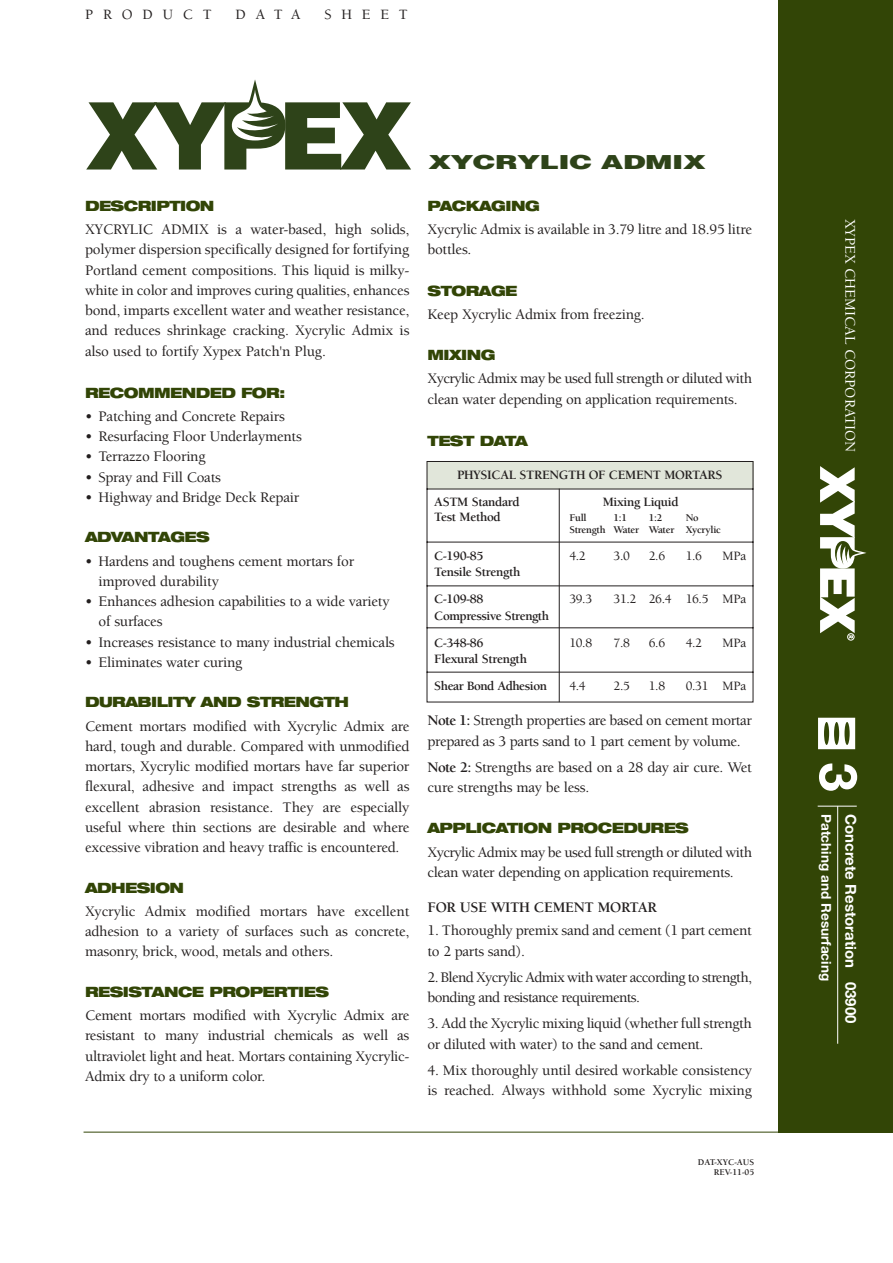
<style>
.page{position:relative;width:893px;height:1263px;background:#fff}
.page>*{position:absolute;margin:0;border:0;box-sizing:border-box;transform-origin:0 0}
.t1{font:700 52.5px "Helvetica Neue";color:#fff}
.t2{font:900 19.35px "Helvetica";letter-spacing:-.015em;color:#2e4319;scale:1.5 1}
.t3{font:500 15px/20.2px "Berkeley";letter-spacing:-.015em;color:#231f1f}
.t4{font:500 15px/20.2px "Berkeley";letter-spacing:-.035em;color:#231f1f}
.t5{font:500 15px/20.2px "Berkeley";letter-spacing:-.04em;color:#231f1f}
.t6{font:500 15px "Berkeley";color:#fff}
.t7{font:700 15px "Helvetica Neue";color:#fff}
.t8{font:700 15px "Berkeley";letter-spacing:-.02em;color:#231f1f}
.t9{font:500 14.7px "Berkeley";letter-spacing:.675em;color:#231f1f}
.t10{font:900 expanded 14.25px "Helvetica Neue";letter-spacing:-.04em;color:#324506}
.t11{font:700 13.5px "Helvetica Neue";color:#fff}
.t12{font:700 13.2px/27px "Berkeley";letter-spacing:-.025em;color:#231f1f}
.t13{font:500 13.2px "Berkeley";letter-spacing:-.025em;color:#231f1f}
.t14{font:700 10.5px/12px "Berkeley";letter-spacing:-.025em;color:#231f1f}
.t15{font:700 9px/10.8px "Berkeley";color:#231f1f;text-align:right}
.s1{font-weight:700}
</style>
<div class="page">
<svg style="left:86px;top:79px;width:325px;height:91px"></svg>
<hr style="left:83px;top:1132px;width:809px;height:1px;background:#324506">
<div style="left:778px;top:0;width:114px;height:1132px;background:#324506"></div>
<div style="left:847px;top:633px;width:7px;height:8px;border:1px solid #fff;border-radius:50%"></div>
<svg style="left:820px;top:466px;width:46px;height:173px"></svg>
<hr style="left:817px;top:806px;width:39px;height:1px;background:#fff">
<hr style="left:837px;top:806px;width:1px;height:238px;background:#fff">
<svg style="left:818px;top:718px;width:37px;height:31px"></svg>
<svg style="left:426px;top:461px;width:328px;height:242px"></svg>
<hr style="left:559px;top:489px;width:1px;height:213px;background:#231f1f">
<p class="t9" style="left:85px;top:8px;width:128px">PRODUCT</p>
<p class="t9" style="left:236px;top:8px;width:66px">DATA</p>
<p class="t9" style="left:324px;top:8px;width:85px">SHEET</p>
<p class="t10" style="left:85px;top:200px;width:131px">DESCRIPTION</p>
<p class="t3" style="left:85px;top:221px;width:326px;text-align:justify">XYCRYLIC ADMIX is a water-based, high solids, polymer dispersion specifically designed for fortifying Portland cement compositions. This liquid is milky&shy;white in color and improves curing qualities, enhances bond, imparts excellent water and weather resistance, and reduces shrinkage cracking. Xycrylic Admix is also used to fortify Xypex Patch'n Plug.</p>
<p class="t10" style="left:85px;top:387px;width:202px">RECOMMENDED FOR:</p>
<p class="t3" style="left:85px;top:407px;width:201px">• Patching and Concrete Repairs</p>
<p class="t3" style="left:85px;top:428px;width:218px">• Resurfacing Floor Underlayments</p>
<p class="t3" style="left:85px;top:448px;width:122px">• Terrazzo Flooring</p>
<p class="t3" style="left:85px;top:468px;width:137px">• Spray and Fill Coats</p>
<p class="t3" style="left:85px;top:488px;width:216px">• Highway and Bridge Deck Repair</p>
<p class="t10" style="left:85px;top:532px;width:126px">ADVANTAGES</p>
<p class="t3" style="left:98px;top:552px;width:257px;text-indent:-14px">• Hardens and toughens cement mortars for improved durability</p>
<p class="t3" style="left:98px;top:593px;width:292px;text-indent:-14px">• Enhances adhesion capabilities to a wide variety of surfaces</p>
<p class="t3" style="left:85px;top:633px;width:311px">• Increases resistance to many industrial chemicals</p>
<p class="t3" style="left:85px;top:653px;width:159px">• Eliminates water curing</p>
<p class="t10" style="left:85px;top:697px;width:265px">DURABILITY AND STRENGTH</p>
<p class="t3" style="left:85px;top:717px;width:326px;text-align:justify">Cement mortars modified with Xycrylic Admix are hard, tough and durable. Compared with unmodified mortars, Xycrylic modified mortars have far superior flexural, adhesive and impact strengths as well as excellent abrasion resistance. They are especially useful where thin sections are desirable and where excessive vibration and heavy traffic is encountered.</p>
<p class="t10" style="left:85px;top:882px;width:101px">ADHESION</p>
<p class="t3" style="left:85px;top:902px;width:326px;text-align:justify">Xycrylic Admix modified mortars have excellent adhesion to a variety of surfaces such as concrete, masonry, brick, wood, metals and others.</p>
<p class="t10" style="left:85px;top:986px;width:245px">RESISTANCE PROPERTIES</p>
<p class="t3" style="left:85px;top:1007px;width:326px;text-align:justify">Cement mortars modified with Xycrylic Admix are resistant to many industrial chemicals as well as ultraviolet light and heat. Mortars containing Xycrylic-Admix dry to a uniform color.</p>
<p class="t2" style="left:428px;top:155px;width:186px">XYCRYLIC ADMIX</p>
<p class="t10" style="left:427px;top:200px;width:114px">PACKAGING</p>
<p class="t3" style="left:427px;top:221px;width:326px">Xycrylic Admix is available in 3.79 litre and 18.95 litre bottles.</p>
<p class="t10" style="left:427px;top:285px;width:91px">STORAGE</p>
<p class="t3" style="left:427px;top:305px;width:219px">Keep Xycrylic Admix from freezing.</p>
<p class="t10" style="left:427px;top:350px;width:69px">MIXING</p>
<p class="t4" style="left:427px;top:370px;width:326px">Xycrylic Admix may be used full strength or diluted with clean water depending on application requirements.</p>
<p class="t10" style="left:427px;top:435px;width:102px">TEST DATA</p>
<p class="t12" style="left:434px;top:462px;width:289px;text-indent:23px">PHYSICAL STRENGTH OF CEMENT MORTARS<br>ASTM Standard</p>
<p class="t12" style="left:602px;top:489px;width:77px">Mixing Liquid</p>
<p class="t12" style="left:434px;top:504px;width:68px">Test Method</p>
<p class="t14" style="left:569px;top:512px;width:19px">Full</p>
<p class="t14" style="left:613px;top:512px;width:15px">1:1</p>
<p class="t14" style="left:648px;top:512px;width:15px">1:2</p>
<p class="t14" style="left:569px;top:512px;width:153px;text-indent:116px">No<br>Strength Water Water Xycrylic</p>
<p class="t12" style="left:434px;top:543px;width:51px">C-190-85</p>
<p class="t13" style="left:569px;top:550px;width:18px">4.2</p>
<p class="t13" style="left:613px;top:550px;width:18px">3.0</p>
<p class="t13" style="left:648px;top:550px;width:18px">2.6</p>
<p class="t13" style="left:685px;top:550px;width:18px">1.6</p>
<p class="t13" style="left:722px;top:550px;width:25px">MPa</p>
<p class="t12" style="left:434px;top:560px;width:88px">Tensile Strength<br>C-109-88</p>
<p class="t13" style="left:569px;top:594px;width:24px">39.3</p>
<p class="t13" style="left:613px;top:594px;width:134px">31.2 26.4 16.5 MPa</p>
<p class="t12" style="left:434px;top:603px;width:116px">Compressive Strength<br>C-348-86</p>
<p class="t13" style="left:569px;top:637px;width:24px">10.8</p>
<p class="t13" style="left:613px;top:637px;width:18px">7.8</p>
<p class="t13" style="left:648px;top:637px;width:18px">6.6</p>
<p class="t13" style="left:685px;top:637px;width:18px">4.2</p>
<p class="t13" style="left:722px;top:637px;width:25px">MPa</p>
<p class="t12" style="left:434px;top:647px;width:114px">Flexural Strength<br>Shear Bond Adhesion</p>
<p class="t13" style="left:569px;top:681px;width:18px">4.4</p>
<p class="t13" style="left:613px;top:681px;width:18px">2.5</p>
<p class="t13" style="left:648px;top:681px;width:18px">1.8</p>
<p class="t13" style="left:685px;top:681px;width:62px">0.31 MPa</p>
<p class="t3" style="left:427px;top:712px;width:326px"><span class="s1">Note 1:</span> Strength properties are based on cement mortar prepared as 3 parts sand to 1 part cement by volume.</p>
<p class="t3" style="left:427px;top:758px;width:326px"><span class="s1">Note 2:</span> Strengths are based on a 28 day air cure. Wet cure strengths may be less.</p>
<p class="t10" style="left:427px;top:823px;width:263px">APPLICATION PROCEDURES</p>
<p class="t4" style="left:427px;top:843px;width:326px">Xycrylic Admix may be used full strength or diluted with clean water depending on application requirements.</p>
<p class="t8" style="left:427px;top:902px;width:231px">FOR USE WITH CEMENT MORTAR</p>
<p class="t3" style="left:427px;top:922px;width:326px">1. Thoroughly premix sand and cement (1 part cement to 2 parts sand).</p>
<p class="t5" style="left:427px;top:968px;width:326px">2. Blend Xycrylic Admix with water according to strength, bonding and resistance requirements.</p>
<p class="t3" style="left:427px;top:1015px;width:326px">3. Add the Xycrylic mixing liquid (whether full strength or diluted with water) to the sand and cement.</p>
<p class="t3" style="left:427px;top:1061px;width:326px">4. Mix thoroughly until desired workable consistency is reached. Always withhold some Xycrylic mixing</p>
<p class="t15" style="left:698px;top:1157px;width:58px">DAT-XYC-AUS<br>REV-11-05</p>
<p class="t6" style="left:856px;top:219px;width:235px;rotate:90deg">XYPEX CHEMICAL CORPORATION</p>
<h1 class="t1" style="left:857px;top:763px;width:31px;rotate:90deg">3</h1>
<p class="t11" style="left:831px;top:814px;width:168px;rotate:90deg">Patching and Resurfacing</p>
<p class="t7" style="left:856px;top:814px;width:211px;rotate:90deg">Concrete Restoration 03900</p>
</div>
